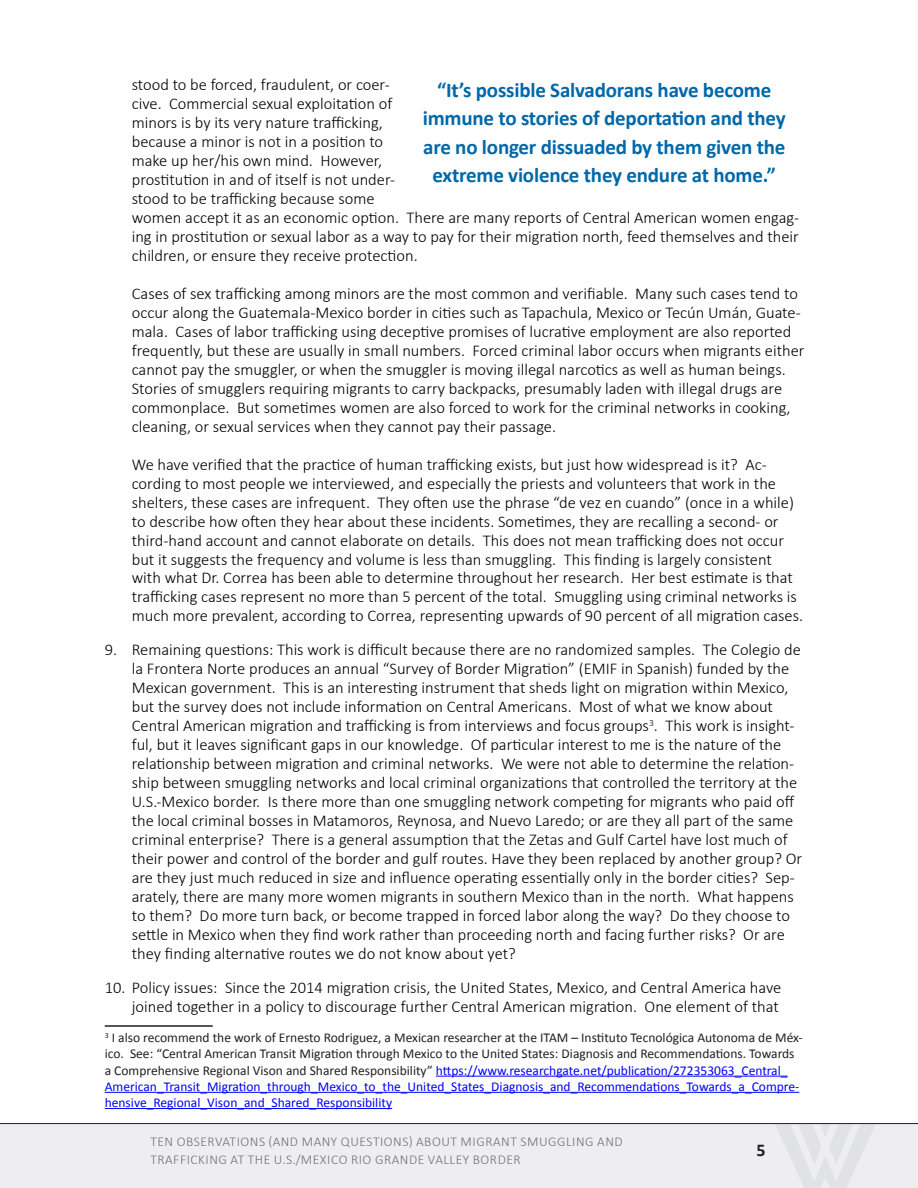
<style>
.page{position:relative;width:918px;height:1188px;background:#fff}
.page>*{position:absolute;margin:0;border:0;box-sizing:border-box;transform-origin:0 0}
.t1{font:700 21px/28.5px "Calibri";letter-spacing:-.01em;color:#0068a9;text-align:center}
.t2{font:700 18px "Calibri";color:#231f20}
.t3{font:300 16.5px/18.9px "Calibri";color:#000}
.t4{font:13.5px/16.2px "Calibri";color:#231f20}
.t5{font:300 13.5px/18px "Calibri";letter-spacing:.04em;color:#717074}
.s1{color:#00f}
</style>
<div class="page">
<div style="left:0;top:1124px;width:918px;height:64px;background:#eeeef0"></div>
<svg style="left:774px;top:1124px;width:102px;height:64px"></svg>
<hr style="left:0;top:1123px;width:918px;height:1px;background:#231f20">
<hr style="left:105px;top:1025px;width:108px;height:2px;background:#231f20">
<hr style="left:436px;top:1076px;width:352px;height:1px;background:#00f">
<hr style="left:105px;top:1092px;width:694px;height:1px;background:#00f">
<hr style="left:105px;top:1108px;width:287px;height:1px;background:#00f">
<p class="t3" style="left:132px;top:75px;width:669px">stood to be forced, fraudulent, or coer-<br>cive. Commercial sexual exploitation of<br>minors is by its very nature trafficking,<br>because a minor is not in a position to<br>make up her/his own mind. However,<br>prostitution in and of itself is not under-<br>stood to be trafficking because some<br>women accept it as an economic option. There are many reports of Central American women engag&shy;ing in prostitution or sexual labor as a way to pay for their migration north, feed themselves and their children, or ensure they receive protection.</p>
<p class="t3" style="left:132px;top:284px;width:674px">Cases of sex trafficking among minors are the most common and verifiable. Many such cases tend to occur along the Guatemala-Mexico border in cities such as Tapachula, Mexico or Tecún Umán, Guate&shy;mala. Cases of labor trafficking using deceptive promises of lucrative employment are also reported frequently, but these are usually in small numbers. Forced criminal labor occurs when migrants either cannot pay the smuggler, or when the smuggler is moving illegal narcotics as well as human beings.<br>Stories of smugglers requiring migrants to carry backpacks, presumably laden with illegal drugs are commonplace. But sometimes women are also forced to work for the criminal networks in cooking, cleaning, or sexual services when they cannot pay their passage.</p>
<p class="t3" style="left:132px;top:454px;width:673px">We have verified that the practice of human trafficking exists, but just how widespread is it? Ac&shy;cording to most people we interviewed, and especially the priests and volunteers that work in the shelters, these cases are infrequent. They often use the phrase “de vez en cuando” (once in a while) to describe how often they hear about these incidents. Sometimes, they are recalling a second- or third-hand account and cannot elaborate on details. This does not mean trafficking does not occur but it suggests the frequency and volume is less than smuggling. This finding is largely consistent with what Dr. Correa has been able to determine throughout her research. Her best estimate is that trafficking cases represent no more than 5 percent of the total. Smuggling using criminal networks is much more prevalent, according to Correa, representing upwards of 90 percent of all migration cases.</p>
<p class="t3" style="left:132px;top:640px;width:672px;text-indent:-27px">9. Remaining questions: This work is difficult because there are no randomized samples. The Colegio de la Frontera Norte produces an annual “Survey of Border Migration” (EMIF in Spanish) funded by the Mexican government. This is an interesting instrument that sheds light on migration within Mexico, but the survey does not include information on Central Americans. Most of what we know about Central American migration and trafficking is from interviews and focus groups<sup>3</sup>. This work is insight&shy;ful, but it leaves significant gaps in our knowledge. Of particular interest to me is the nature of the relationship between migration and criminal networks. We were not able to determine the relation&shy;ship between smuggling networks and local criminal organizations that controlled the territory at the U.S.-Mexico border. Is there more than one smuggling network competing for migrants who paid off the local criminal bosses in Matamoros, Reynosa, and Nuevo Laredo; or are they all part of the same criminal enterprise? There is a general assumption that the Zetas and Gulf Cartel have lost much of their power and control of the border and gulf routes. Have they been replaced by another group? Or are they just much reduced in size and influence operating essentially only in the border cities? Sep&shy;arately, there are many more women migrants in southern Mexico than in the north. What happens to them? Do more turn back, or become trapped in forced labor along the way? Do they choose to settle in Mexico when they find work rather than proceeding north and facing further risks? Or are they finding alternative routes we do not know about yet?</p>
<p class="t3" style="left:105px;top:978px;width:678px;text-align:right">10. Policy issues: Since the 2014 migration crisis, the United States, Mexico, and Central America have joined together in a policy to discourage further Central American migration. One element of that</p>
<p class="t4" style="left:105px;top:1030px;width:700px"><sup>3</sup> I also recommend the work of Ernesto Rodriguez, a Mexican researcher at the ITAM – Instituto Tecnológica Autonoma de Méx&shy;ico. See: “Central American Transit Migration through Mexico to the United States: Diagnosis and Recommendations. Towards a Comprehensive Regional Vison and Shared Responsibility” <span class="s1">https://www.researchgate.net/publication/272353063_Central_ American_Transit_Migration_through_Mexico_to_the_United_States_Diagnosis_and_Recommendations_Towards_a_Compre&shy;hensive_Regional_Vison_and_Shared_Responsibility</span></p>
<p class="t1" style="left:423px;top:76px;width:364px">“It’s possible Salvadorans have become immune to stories of deportation and they are no longer dissuaded by them given the extreme violence they endure at home.”</p>
<p class="t5" style="left:150px;top:1132px;width:474px">TEN OBSERVATIONS (AND MANY QUESTIONS) ABOUT MIGRANT SMUGGLING AND<br>TRAFFICKING AT THE U.S./MEXICO RIO GRANDE VALLEY BORDER</p>
<p class="t2" style="left:757px;top:1139px;width:11px">5</p>
</div>
